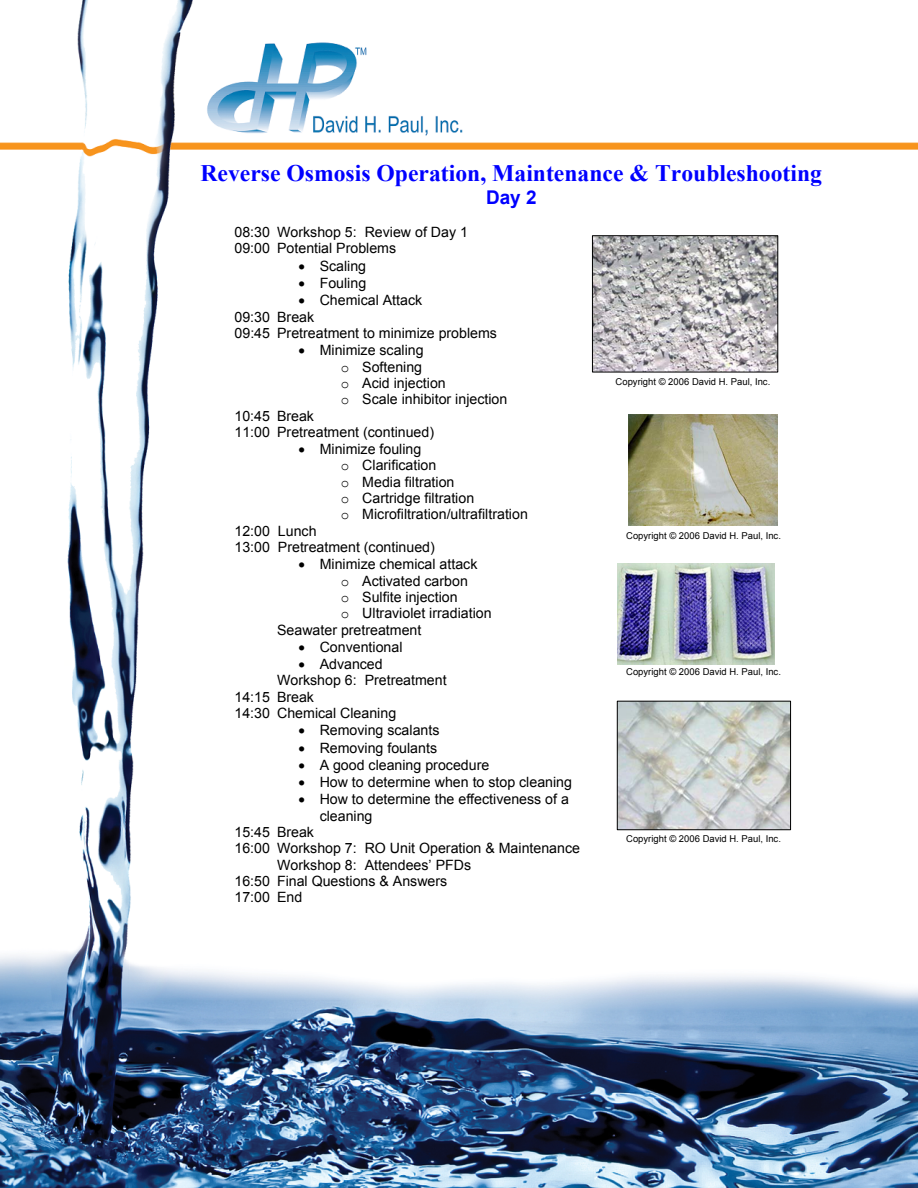
<style>
.page{position:relative;width:918px;height:1188px;background:#fff}
.page>*{position:absolute;margin:0;border:0;box-sizing:border-box;transform-origin:0 0}
.t1{font:700 23.7px "Times New Roman";color:#00f}
.t2{font:700 18.9px "Arial";color:#00f}
.t3{font:14.25px/16.4px "Arial";color:#000}
.t4{font:9.45px "Arial";color:#000}
.s1{font-family:"Courier New"}
</style>
<div class="page">
<img style="left:0;top:0;width:918px;height:1188px">
<img style="left:594px;top:237px;width:182px;height:134px">
<div style="left:592px;top:235px;width:186px;height:138px;border:1px solid #000"></div>
<img style="left:628px;top:414px;width:149px;height:112px">
<img style="left:618px;top:563px;width:157px;height:102px">
<img style="left:619px;top:703px;width:170px;height:125px">
<div style="left:617px;top:701px;width:174px;height:129px;border:1px solid #000"></div>
<h1 class="t1" style="left:200px;top:156px;width:623px">Reverse Osmosis Operation, Maintenance &amp; Troubleshooting</h1>
<h2 class="t2" style="left:486px;top:184px;width:52px">Day 2</h2>
<p class="t3" style="left:235px;top:224px;width:235px">08:30 Workshop 5: Review of Day 1<br>09:00 Potential Problems</p>
<p class="t3" style="left:298px;top:258px;width:69px">• Scaling</p>
<p class="t3" style="left:298px;top:275px;width:69px">• Fouling</p>
<p class="t3" style="left:235px;top:292px;width:264px;text-indent:64px">• Chemical Attack<br>09:30 Break<br>09:45 Pretreatment to minimize problems</p>
<p class="t3" style="left:298px;top:342px;width:127px">• Minimize scaling</p>
<p class="t3" style="left:341px;top:358px;width:83px"><span class="s1">o</span> Softening</p>
<p class="t3" style="left:341px;top:375px;width:106px"><span class="s1">o</span> Acid injection</p>
<p class="t3" style="left:341px;top:391px;width:168px"><span class="s1">o</span> Scale inhibitor injection</p>
<p class="t3" style="left:235px;top:407px;width:81px">10:45 Break</p>
<p class="t3" style="left:235px;top:424px;width:201px">11:00 Pretreatment (continued)</p>
<p class="t3" style="left:298px;top:441px;width:124px">• Minimize fouling</p>
<p class="t3" style="left:341px;top:457px;width:97px"><span class="s1">o</span> Clarification</p>
<p class="t3" style="left:341px;top:473px;width:115px"><span class="s1">o</span> Media filtration</p>
<p class="t3" style="left:341px;top:490px;width:135px"><span class="s1">o</span> Cartridge filtration</p>
<p class="t3" style="left:341px;top:506px;width:188px"><span class="s1">o</span> Microfiltration/ultrafiltration</p>
<p class="t3" style="left:235px;top:522px;width:84px">12:00 Lunch</p>
<p class="t3" style="left:235px;top:539px;width:202px">13:00 Pretreatment (continued)</p>
<p class="t3" style="left:298px;top:556px;width:181px">• Minimize chemical attack</p>
<p class="t3" style="left:341px;top:572px;width:128px"><span class="s1">o</span> Activated carbon</p>
<p class="t3" style="left:341px;top:589px;width:118px"><span class="s1">o</span> Sulfite injection</p>
<p class="t3" style="left:341px;top:605px;width:152px"><span class="s1">o</span> Ultraviolet irradiation</p>
<p class="t3" style="left:277px;top:621px;width:146px">Seawater pretreatment</p>
<p class="t3" style="left:298px;top:639px;width:106px">• Conventional</p>
<p class="t3" style="left:298px;top:656px;width:86px">• Advanced</p>
<p class="t3" style="left:277px;top:672px;width:171px">Workshop 6: Pretreatment</p>
<p class="t3" style="left:235px;top:688px;width:81px">14:15 Break</p>
<p class="t3" style="left:235px;top:705px;width:163px">14:30 Chemical Cleaning</p>
<p class="t3" style="left:298px;top:722px;width:143px">• Removing scalants</p>
<p class="t3" style="left:298px;top:739px;width:140px">• Removing foulants</p>
<p class="t3" style="left:298px;top:757px;width:192px">• A good cleaning procedure</p>
<p class="t3" style="left:298px;top:774px;width:275px">• How to determine when to stop cleaning</p>
<p class="t3" style="left:298px;top:791px;width:272px">• How to determine the effectiveness of a</p>
<p class="t3" style="left:320px;top:807px;width:54px">cleaning</p>
<p class="t3" style="left:235px;top:824px;width:81px">15:45 Break</p>
<p class="t3" style="left:235px;top:840px;width:347px">16:00 Workshop 7: RO Unit Operation &amp; Maintenance</p>
<p class="t3" style="left:277px;top:856px;width:196px">Workshop 8: Attendees’ PFDs</p>
<p class="t3" style="left:235px;top:873px;width:214px">16:50 Final Questions &amp; Answers</p>
<p class="t3" style="left:235px;top:889px;width:69px">17:00 End</p>
<p class="t4" style="left:616px;top:375px;width:156px">Copyright © 2006 David H. Paul, Inc.</p>
<p class="t4" style="left:626px;top:529px;width:156px">Copyright © 2006 David H. Paul, Inc.</p>
<p class="t4" style="left:626px;top:665px;width:156px">Copyright © 2006 David H. Paul, Inc.</p>
<p class="t4" style="left:626px;top:832px;width:156px">Copyright © 2006 David H. Paul, Inc.</p>
</div>
